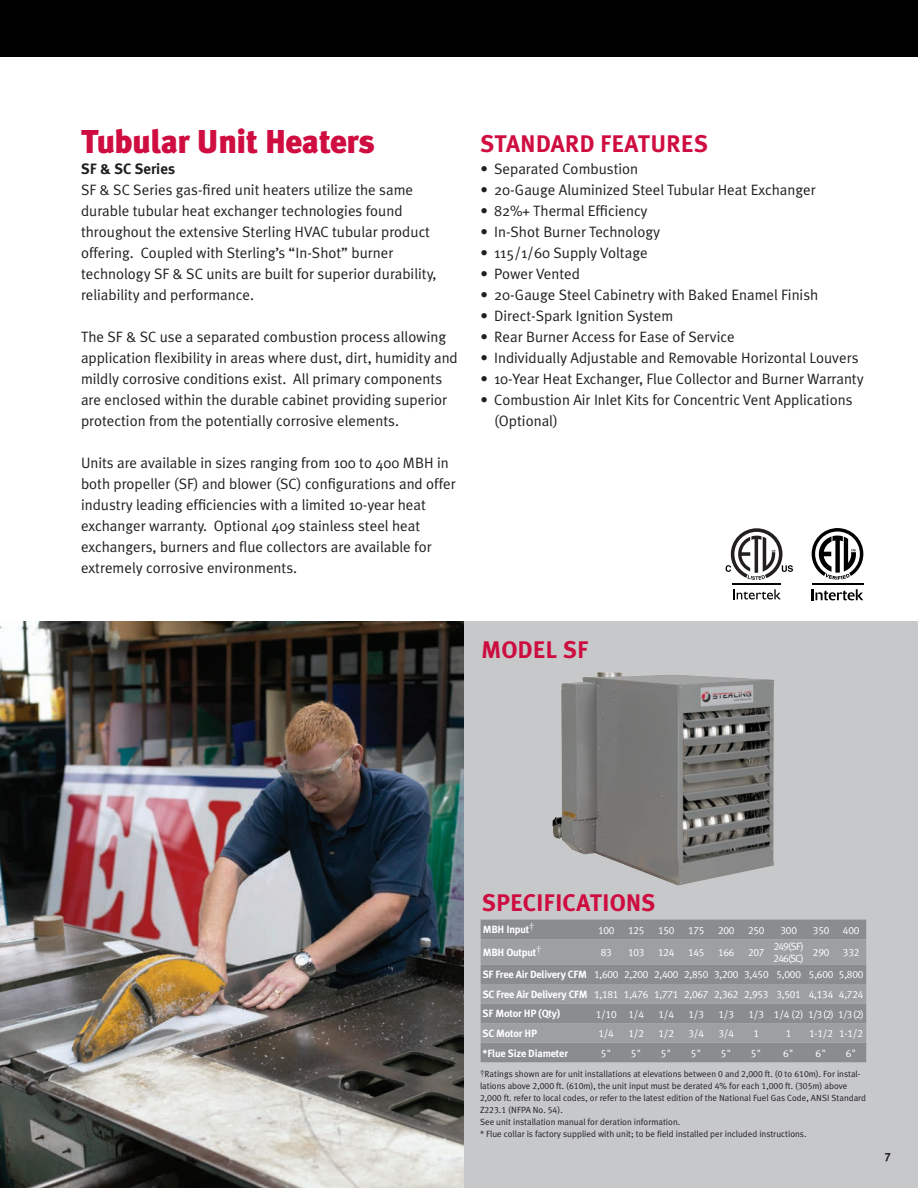
<style>
.page{position:relative;width:918px;height:1188px;background:#fff}
.page>*{position:absolute;margin:0;border:0;box-sizing:border-box;transform-origin:0 0}
.t1{font:900 33px "Meta Plus";letter-spacing:-.015em;color:#cf0d41}
.t2{font:24px "Meta Plus Bold Caps";color:#cd0d40}
.t3{font:24px "Meta Plus Bold Caps";color:#cf0d41}
.t4{font:15px/21px "Meta Plus Normal";color:#231f20}
.t5{font:12px "Meta Plus Bold Caps";color:#231f20}
.t6{font:10.5px "Meta Plus Normal Caps";letter-spacing:-.02em;color:#fff}
.t7{font:700 10.5px "Meta Plus";letter-spacing:-.02em;color:#fff}
.t8{font:10.5px/12px "Meta Plus Normal Caps";letter-spacing:-.08em;color:#fff}
.t9{font:9px/12px "Meta Plus Normal";color:#231f20}
.s1{font-family:"Meta Plus";font-weight:700}
.s2{font-family:"Meta Plus Normal Caps"}
</style>
<div class="page">
<svg style="left:463px;top:621px;width:455px;height:567px;background:#b9babb"></svg>
<img style="left:0;top:621px;width:463px;height:567px">
<img style="left:552px;top:672px;width:54px;height:181px">
<div style="left:481px;top:920px;width:385px;height:142px;background:#8a8c8f"></div>
<svg style="left:481px;top:939px;width:385px;height:104px;background:#96989b"></svg>
<div style="left:0;top:0;width:918px;height:57px;background:#000"></div>
<svg style="left:733px;top:589px;width:48px;height:11px"></svg>
<svg style="left:726px;top:528px;width:67px;height:52px"></svg>
<hr style="left:733px;top:584px;width:48px;height:1px;background:#040503">
<svg style="left:812px;top:589px;width:51px;height:11px"></svg>
<hr style="left:812px;top:584px;width:51px;height:1px;background:#000">
<svg style="left:812px;top:528px;width:51px;height:52px"></svg>
<p class="t1" style="left:81px;top:122px;width:295px">Tubular Unit Heaters</p>
<p class="t4" style="left:81px;top:158px;width:357px"><span class="s1">SF &amp; SC Series<br></span>SF &amp; SC Series gas-fired unit heaters utilize the same durable tubular heat exchanger technologies found throughout the extensive Sterling HVAC tubular product offering. Coupled with Sterling’s “In-Shot” burner technology SF &amp; SC units are built for superior durability, reliability and performance.</p>
<p class="t4" style="left:81px;top:326px;width:378px">The SF &amp; SC use a separated combustion process allowing application flexibility in areas where dust, dirt, humidity and mildly corrosive conditions exist. All primary components are enclosed within the durable cabinet providing superior protection from the potentially corrosive elements.</p>
<p class="t4" style="left:81px;top:452px;width:376px">Units are available in sizes ranging from 100 to 400 MBH in both propeller (SF) and blower (SC) configurations and offer industry leading efficiencies with a limited 10-year heat exchanger warranty. Optional 409 stainless steel heat exchangers, burners and flue collectors are available for extremely corrosive environments.</p>
<p class="t3" style="left:481px;top:129px;width:229px">STANDARD FEATURES</p>
<p class="t4" style="left:481px;top:158px;width:159px">• Separated Combustion</p>
<p class="t4" style="left:481px;top:179px;width:337px">• 20-Gauge Aluminized Steel Tubular Heat Exchanger</p>
<p class="t4" style="left:481px;top:200px;width:169px">• 82%+ Thermal Efficiency</p>
<p class="t4" style="left:481px;top:221px;width:181px">• In-Shot Burner Technology</p>
<p class="t4" style="left:481px;top:242px;width:169px">• 115/1/60 Supply Voltage</p>
<p class="t4" style="left:481px;top:263px;width:101px">• Power Vented</p>
<p class="t4" style="left:481px;top:284px;width:339px">• 20-Gauge Steel Cabinetry with Baked Enamel Finish</p>
<p class="t4" style="left:481px;top:305px;width:194px">• Direct-Spark Ignition System</p>
<p class="t4" style="left:481px;top:326px;width:256px">• Rear Burner Access for Ease of Service</p>
<p class="t4" style="left:481px;top:347px;width:379px">• Individually Adjustable and Removable Horizontal Louvers</p>
<p class="t4" style="left:481px;top:368px;width:385px">• 10-Year Heat Exchanger, Flue Collector and Burner Warranty</p>
<p class="t4" style="left:494px;top:389px;width:360px;text-indent:-14px">• Combustion Air Inlet Kits for Concentric Vent Applications (Optional)</p>
<p class="t2" style="left:481px;top:636px;width:109px">MODEL SF</p>
<p class="t2" style="left:482px;top:889px;width:175px">SPECIFICATIONS</p>
<p class="t7" style="left:483px;top:924px;width:53px">MBH Input<sup>†</sup></p>
<p class="t6" style="left:598px;top:924px;width:18px">100</p>
<p class="t6" style="left:628px;top:924px;width:18px">125</p>
<p class="t6" style="left:658px;top:924px;width:18px">150</p>
<p class="t6" style="left:688px;top:924px;width:18px">175</p>
<p class="t6" style="left:718px;top:924px;width:18px">200</p>
<p class="t6" style="left:748px;top:924px;width:18px">250</p>
<p class="t6" style="left:781px;top:924px;width:18px">300</p>
<p class="t6" style="left:813px;top:924px;width:18px">350</p>
<p class="t6" style="left:843px;top:924px;width:18px">400</p>
<p class="t7" style="left:483px;top:946px;width:60px">MBH Output<sup>†</sup></p>
<p class="t6" style="left:601px;top:946px;width:13px">83</p>
<p class="t6" style="left:628px;top:946px;width:18px">103</p>
<p class="t6" style="left:658px;top:946px;width:18px">124</p>
<p class="t6" style="left:688px;top:946px;width:18px">145</p>
<p class="t6" style="left:718px;top:946px;width:18px">166</p>
<p class="t6" style="left:748px;top:946px;width:18px">207</p>
<p class="t8" style="left:774px;top:940px;width:32px">249(SF)<br>246(SC)</p>
<p class="t6" style="left:813px;top:946px;width:18px">290</p>
<p class="t6" style="left:843px;top:946px;width:18px">332</p>
<p class="t7" style="left:483px;top:969px;width:106px">SF Free Air Delivery CFM</p>
<p class="t6" style="left:594px;top:969px;width:26px">1,600</p>
<p class="t6" style="left:624px;top:969px;width:26px">2,200</p>
<p class="t6" style="left:654px;top:969px;width:26px">2,400</p>
<p class="t6" style="left:684px;top:969px;width:26px">2,850</p>
<p class="t6" style="left:714px;top:969px;width:26px">3,200</p>
<p class="t6" style="left:744px;top:969px;width:26px">3,450</p>
<p class="t6" style="left:777px;top:969px;width:26px">5,000</p>
<p class="t6" style="left:809px;top:969px;width:26px">5,600</p>
<p class="t6" style="left:839px;top:969px;width:26px">5,800</p>
<p class="t7" style="left:483px;top:988px;width:106px">SC Free Air Delivery CFM</p>
<p class="t6" style="left:594px;top:988px;width:26px">1,181</p>
<p class="t6" style="left:624px;top:988px;width:26px">1,476</p>
<p class="t6" style="left:654px;top:988px;width:26px">1,771</p>
<p class="t6" style="left:684px;top:988px;width:26px">2,067</p>
<p class="t6" style="left:714px;top:988px;width:26px">2,362</p>
<p class="t6" style="left:744px;top:988px;width:26px">2,953</p>
<p class="t6" style="left:777px;top:988px;width:26px">3,501</p>
<p class="t6" style="left:809px;top:988px;width:26px">4,134</p>
<p class="t6" style="left:839px;top:988px;width:26px">4,724</p>
<p class="t7" style="left:483px;top:1008px;width:79px">SF Motor HP (Qty)</p>
<p class="t6" style="left:596px;top:1008px;width:22px">1/10</p>
<p class="t6" style="left:628px;top:1008px;width:17px">1/4</p>
<p class="t6" style="left:658px;top:1008px;width:17px">1/4</p>
<p class="t6" style="left:689px;top:1008px;width:17px">1/3</p>
<p class="t6" style="left:719px;top:1008px;width:17px">1/3</p>
<p class="t6" style="left:749px;top:1008px;width:17px">1/3</p>
<p class="t6" style="left:774px;top:1008px;width:31px">1/4 (2)</p>
<p class="t6" style="left:808px;top:1008px;width:57px">1/3 (2) 1/3 (2)</p>
<p class="t7" style="left:483px;top:1027px;width:56px">SC Motor HP</p>
<p class="t6" style="left:598px;top:1027px;width:17px">1/4</p>
<p class="t6" style="left:628px;top:1027px;width:17px">1/2</p>
<p class="t6" style="left:658px;top:1027px;width:17px">1/2</p>
<p class="t6" style="left:688px;top:1027px;width:17px">3/4</p>
<p class="t6" style="left:718px;top:1027px;width:17px">3/4</p>
<p class="t6" style="left:753px;top:1027px;width:7px">1</p>
<p class="t6" style="left:786px;top:1027px;width:7px">1</p>
<p class="t6" style="left:809px;top:1027px;width:25px">1-1/2</p>
<p class="t6" style="left:839px;top:1027px;width:25px">1-1/2</p>
<p class="t7" style="left:483px;top:1047px;width:87px">*Flue Size Diameter</p>
<p class="t6" style="left:601px;top:1047px;width:12px">5"</p>
<p class="t6" style="left:631px;top:1047px;width:12px">5"</p>
<p class="t6" style="left:661px;top:1047px;width:12px">5"</p>
<p class="t6" style="left:691px;top:1047px;width:12px">5"</p>
<p class="t6" style="left:721px;top:1047px;width:12px">5"</p>
<p class="t6" style="left:751px;top:1047px;width:12px">5"</p>
<p class="t6" style="left:783px;top:1047px;width:12px">6"</p>
<p class="t6" style="left:816px;top:1047px;width:12px">6"</p>
<p class="t6" style="left:846px;top:1047px;width:12px">6"</p>
<p class="t9" style="left:480px;top:1068px;width:388px"><sup>†</sup>Ratings shown are for unit installations at elevations between <span class="s2">0</span> and <span class="s2">2,000</span> ft. (<span class="s2">0</span> to <span class="s2">610</span>m). For instal&shy;lations above <span class="s2">2,000</span> ft. (<span class="s2">610</span>m), the unit input must be derated <span class="s2">4</span>% for each <span class="s2">1,000</span> ft. (<span class="s2">305</span>m) above <span class="s2">2,000</span> ft. refer to local codes, or refer to the latest edition of the National Fuel Gas Code, ANSI Standard Z<span class="s2">223.1</span> (NFPA No. <span class="s2">54</span>).</p>
<p class="t9" style="left:480px;top:1116px;width:328px">See unit installation manual for deration information.<br>* Flue collar is factory supplied with unit; to be field installed per included instructions.</p>
<p class="t5" style="left:885px;top:1150px;width:8px">7</p>
</div>
